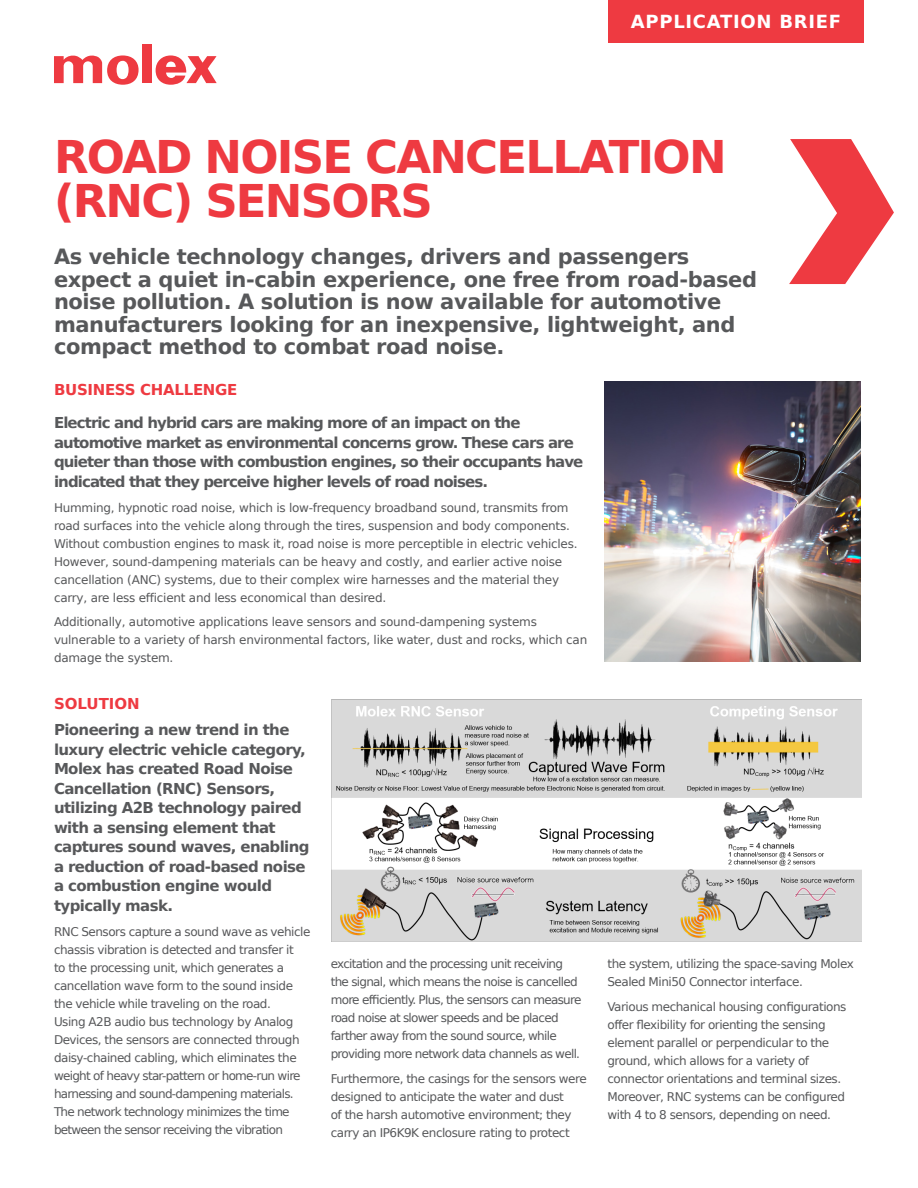
<style>
.page{position:relative;width:918px;height:1188px;background:#fff}
.page>*{position:absolute;margin:0;border:0;box-sizing:border-box;transform-origin:0 0}
.body_text{font:700 45px/43.5px "Bitstream Vera Sans";letter-spacing:-.04em;color:#ee3a41}
.body_text-2{font:700 21px/22.5px "Bitstream Vera Sans";letter-spacing:-.02em;color:#57585a}
.t1{font:700 18px "Bitstream Vera Sans";letter-spacing:.04em;color:#fff}
.t2{font:700 15px/19.5px "Bitstream Vera Sans";letter-spacing:-.04em;color:#57585a}
.t3{font:700 15px/19.5px "Bitstream Vera Sans";letter-spacing:-.06em;color:#57585a}
.t4{font:700 15px "Bitstream Vera Sans";letter-spacing:-.02em;color:#ee3a41}
.t5{font:700 15px "Bitstream Vera Sans";color:#ee3a41}
.body_text-3{font:12px/18px "Bitstream Vera Sans";letter-spacing:-.04em;color:#57585a}
.body_text-4{font:12px/18px "Bitstream Vera Sans";letter-spacing:-.02em;color:#57585a}
.body_text-5{font:12px/18px "Bitstream Vera Sans";letter-spacing:-.06em;color:#57585a}
</style>
<div class="page">
<img style="left:331px;top:699px;width:531px;height:243px">
<img style="left:604px;top:381px;width:257px;height:281px">
<svg style="left:789px;top:139px;width:105px;height:145px"></svg>
<div style="left:608px;top:0;width:256px;height:42px;background:#ee3a41"></div>
<div style="left:142px;top:44px;width:10px;height:39px;background:#ee3a41"></div>
<svg style="left:54px;top:55px;width:85px;height:30px"></svg>
<svg style="left:155px;top:55px;width:62px;height:30px"></svg>
<p class="t1" style="left:631px;top:11px;width:212px">APPLICATION BRIEF</p>
<p class="body_text" style="left:54px;top:136px;width:674px">ROAD NOISE CANCELLATION (RNC) SENSORS</p>
<p class="body_text-2" style="left:54px;top:246px;width:705px">As vehicle technology changes, drivers and passengers expect a quiet in-cabin experience, one free from road-based noise pollution. A solution is now available for automotive manufacturers looking for an inexpensive, lightweight, and compact method to combat road noise.</p>
<p class="t4" style="left:54px;top:381px;width:185px">BUSINESS CHALLENGE</p>
<p class="t3" style="left:54px;top:413px;width:531px">Electric and hybrid cars are making more of an impact on the automotive market as environmental concerns grow. These cars are quieter than those with combustion engines, so their occupants have indicated that they perceive higher levels of road noises.</p>
<p class="body_text-4" style="left:54px;top:498px;width:525px">Humming, hypnotic road noise, which is low-frequency broadband sound, transmits from road surfaces into the vehicle along through the tires, suspension and body components.<br>Without combustion engines to mask it, road noise is more perceptible in electric vehicles.<br>However, sound-dampening materials can be heavy and costly, and earlier active noise cancellation (ANC) systems, due to their complex wire harnesses and the material they carry, are less efficient and less economical than desired.</p>
<p class="body_text-4" style="left:54px;top:613px;width:535px">Additionally, automotive applications leave sensors and sound-dampening systems vulnerable to a variety of harsh environmental factors, like water, dust and rocks, which can damage the system.</p>
<p class="t5" style="left:54px;top:695px;width:87px">SOLUTION</p>
<p class="t2" style="left:54px;top:720px;width:257px">Pioneering a new trend in the luxury electric vehicle category,<br>Molex has created Road Noise<br>Cancellation (RNC) Sensors, utilizing A2B technology paired with a sensing element that captures sound waves, enabling a reduction of road-based noise a combustion engine would typically mask.</p>
<p class="body_text-3" style="left:54px;top:922px;width:258px">RNC Sensors capture a sound wave as vehicle chassis vibration is detected and transfer it<br>to the processing unit, which generates a cancellation wave form to the sound inside the vehicle while traveling on the road.<br>Using A2B audio bus technology by Analog Devices, the sensors are connected through daisy-chained cabling, which eliminates the weight of heavy star-pattern or home-run wire harnessing and sound-dampening materials.<br>The network technology minimizes the time between the sensor receiving the vibration</p>
<p class="body_text-5" style="left:331px;top:955px;width:252px">excitation and the processing unit receiving the signal, which means the noise is cancelled more efficiently. Plus, the sensors can measure road noise at slower speeds and be placed farther away from the sound source, while providing more network data channels as well.</p>
<p class="body_text-3" style="left:331px;top:1069px;width:258px">Furthermore, the casings for the sensors were designed to anticipate the water and dust<br>of the harsh automotive environment; they carry an IP6K9K enclosure rating to protect</p>
<p class="body_text-3" style="left:608px;top:955px;width:248px">the system, utilizing the space-saving Molex<br>Sealed Mini50 Connector interface.</p>
<p class="body_text-3" style="left:608px;top:997px;width:240px">Various mechanical housing configurations offer flexibility for orienting the sensing element parallel or perpendicular to the ground, which allows for a variety of connector orientations and terminal sizes.<br>Moreover, RNC systems can be configured with 4 to 8 sensors, depending on need.</p>
</div>
